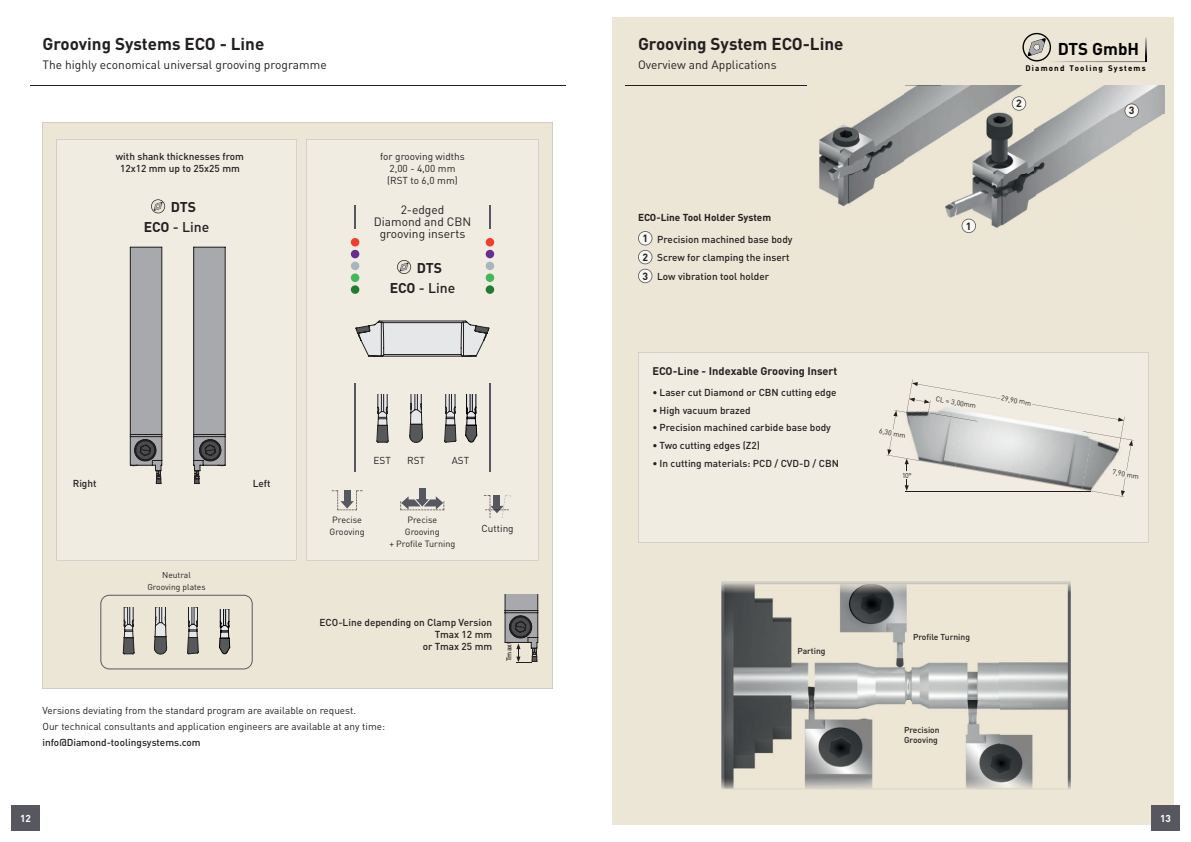
<style>
.page{position:relative;width:1191px;height:842px;background:#fff}
.page>*{position:absolute;margin:0;border:0;box-sizing:border-box;transform-origin:0 0}
.t1{font:700 17px "DIN Pro";color:#231f20}
.t2{font:700 16.9px "DIN Pro";color:#000001}
.t3{font:500 14px "DIN Pro";color:#231f20}
.t4{font:700 14px "DIN Pro";letter-spacing:-.01em;color:#231f20}
.t5{font:12px/12px "DIN Pro";color:#231f20;text-align:center}
.t6{font:700 11px "DIN Pro";color:#231f20}
.t7{font:700 10.4px "DIN Pro";color:#231f20}
.t8{font:500 10px/12px "DIN Pro";color:#231f20}
.t9{font:10px/12px "DIN Pro";color:#231f20}
.t10{font:700 10px "DIN Pro";color:#fff}
.t11{font:9px/12px "DIN Pro";color:#231f20;text-align:center}
.t12{font:500 8.5px/10px "DIN Pro";color:#231f20}
.t13{font:8.5px/12px "DIN Pro";color:#231f20;text-align:center}
.t14{font:700 7.9px "DIN Pro";letter-spacing:.15em;color:#000001}
.t15{font:7px "DIN Pro";color:#231f20}
.t16{font:500 7px "DIN Pro";color:#231f20}
.s1{font-weight:700}
.s2{font-weight:700;font-size:10.4px}
</style>
<div class="page">
<div style="left:612px;top:17px;width:562px;height:808px;background:#ece6d6"></div>
<div style="left:1151px;top:805px;width:28px;height:26px;background:#575760"></div>
<div style="left:11px;top:805px;width:29px;height:26px;background:#575760"></div>
<svg style="left:1145px;top:37px;width:1px;height:25px"></svg>
<svg style="left:1022px;top:33px;width:29px;height:28px"></svg>
<hr style="left:30px;top:85px;width:536px;height:1px;background:#231f20">
<hr style="left:625px;top:85px;width:536px;height:1px;background:#231f20">
<svg style="left:43px;top:122px;width:510px;height:567px;background:#e7e2d3"></svg>
<div style="left:57px;top:139px;width:239px;height:421px;background:#f1ece2"></div>
<div style="left:306px;top:139px;width:233px;height:421px;background:#f1ece2"></div>
<svg style="left:355px;top:320px;width:135px;height:37px;background:#c9c8c9"></svg>
<svg style="left:376px;top:394px;width:12px;height:49px"></svg>
<svg style="left:444px;top:394px;width:12px;height:48px"></svg>
<svg style="left:409px;top:394px;width:14px;height:49px"></svg>
<hr style="left:354px;top:383px;width:1px;height:89px;background:#575760">
<hr style="left:489px;top:383px;width:1px;height:89px;background:#575760">
<svg style="left:489px;top:205px;width:1px;height:24px"></svg>
<svg style="left:354px;top:205px;width:1px;height:24px"></svg>
<svg style="left:332px;top:490px;width:31px;height:21px"></svg>
<div style="left:419px;top:488px;width:7px;height:13px;background:#575760"></div>
<svg style="left:400px;top:496px;width:44px;height:15px"></svg>
<svg style="left:484px;top:495px;width:27px;height:23px"></svg>
<svg style="left:504px;top:595px;width:34px;height:68px;background:#908f8d"></svg>
<svg style="left:130px;top:247px;width:32px;height:237px;background:#9d9da0"></svg>
<svg style="left:193px;top:247px;width:33px;height:237px;background:#9c9c9e"></svg>
<svg style="left:465px;top:394px;width:12px;height:49px"></svg>
<svg style="left:100px;top:595px;width:153px;height:74px;background:#d2cec1"></svg>
<div style="left:638px;top:352px;width:510px;height:191px;background:#f1ece2"></div>
<img style="left:807px;top:85px;width:134px;height:122px">
<img style="left:941px;top:85px;width:223px;height:143px">
<svg style="left:721px;top:581px;width:349px;height:208px"></svg>
<img style="left:1081px;top:497px;width:43px;height:2px">
<svg style="left:877px;top:379px;width:263px;height:118px"></svg>
<svg style="left:961px;top:219px;width:15px;height:14px"></svg>
<svg style="left:1011px;top:96px;width:15px;height:15px"></svg>
<svg style="left:1124px;top:104px;width:14px;height:14px"></svg>
<svg style="left:638px;top:231px;width:14px;height:52px"></svg>
<div style="left:642px;top:272px;width:6px;height:8px;background:#f8f7f1"></div>
<div style="left:351px;top:238px;width:8px;height:8px;background:#ef3e2e;border-radius:50%"></div>
<div style="left:351px;top:250px;width:8px;height:8px;background:#662e90;border-radius:50%"></div>
<div style="left:351px;top:262px;width:8px;height:8px;background:#a7b6be;border-radius:50%"></div>
<div style="left:351px;top:273px;width:8px;height:9px;background:#42b75b;border-radius:50%"></div>
<div style="left:351px;top:285px;width:8px;height:9px;background:#217b31;border-radius:50%"></div>
<div style="left:486px;top:238px;width:8px;height:8px;background:#ef3e2e;border-radius:50%"></div>
<div style="left:486px;top:250px;width:8px;height:8px;background:#662e90;border-radius:50%"></div>
<div style="left:486px;top:262px;width:8px;height:8px;background:#a7b6be;border-radius:50%"></div>
<div style="left:486px;top:273px;width:8px;height:9px;background:#42b75b;border-radius:50%"></div>
<div style="left:486px;top:285px;width:8px;height:9px;background:#217b31;border-radius:50%"></div>
<svg style="left:397px;top:260px;width:14px;height:14px"></svg>
<svg style="left:398px;top:261px;width:12px;height:12px"></svg>
<svg style="left:400px;top:263px;width:8px;height:8px"></svg>
<svg style="left:151px;top:199px;width:14px;height:14px"></svg>
<svg style="left:152px;top:200px;width:12px;height:13px"></svg>
<svg style="left:154px;top:202px;width:8px;height:9px"></svg>
<h1 class="t1" style="left:43px;top:32px;width:223px">Grooving Systems ECO - Line</h1>
<p class="t5" style="left:43px;top:58px;width:286px">The highly economical universal grooving programme</p>
<p class="t8" style="left:116px;top:150px;width:130px;text-align:center">with shank thicknesses from<br>12x12 mm up to 25x25 mm</p>
<h3 class="t4" style="left:171px;top:198px;width:27px">DTS</h3>
<h3 class="t3" style="left:144px;top:218px;width:67px"><span class="s1">ECO</span> - Line</h3>
<p class="t9" style="left:380px;top:150px;width:86px;text-align:center">for grooving widths<br>2,00 - 4,00 mm (RST to 6,0 mm)</p>
<p class="t5" style="left:374px;top:203px;width:99px">2-edged<br>Diamond and CBN grooving inserts</p>
<h3 class="t4" style="left:417px;top:258px;width:27px">DTS</h3>
<h3 class="t3" style="left:390px;top:278px;width:67px"><span class="s1">ECO</span> - Line</h3>
<p class="t8" style="left:73px;top:477px;width:25px">Right</p>
<p class="t8" style="left:253px;top:477px;width:19px">Left</p>
<p class="t13" style="left:147px;top:569px;width:60px">Neutral<br>Grooving plates</p>
<p class="t9" style="left:373px;top:453px;width:19px">EST</p>
<p class="t9" style="left:407px;top:453px;width:19px">RST</p>
<p class="t9" style="left:452px;top:453px;width:19px">AST</p>
<p class="t11" style="left:330px;top:514px;width:37px;text-align:left">Precise<br>Grooving</p>
<p class="t11" style="left:389px;top:514px;width:67px">Precise<br>Grooving<br>+ Profile Turning</p>
<p class="t9" style="left:481px;top:522px;width:34px">Cutting</p>
<p class="t8" style="left:319px;top:616px;width:174px;text-align:right">ECO-Line depending on Clamp Version<br>Tmax 12 mm<br>or Tmax 25 mm</p>
<p class="t16" style="left:504px;top:661px;width:18px;rotate:-90deg">Tmax</p>
<p class="t9" style="left:43px;top:702px;width:344px;line-height:16px">Versions deviating from the standard program are available on request.<br>Our technical consultants and application engineers are available at any time:</p>
<p class="t8" style="left:43px;top:736px;width:160px">info@Diamond-toolingsystems.com</p>
<h1 class="t1" style="left:638px;top:32px;width:207px">Grooving System ECO-Line</h1>
<p class="t5" style="left:638px;top:58px;width:140px">Overview and Applications</p>
<h2 class="t2" style="left:1057px;top:35px;width:83px">DTS GmbH</h2>
<p class="t14" style="left:1025px;top:62px;width:122px">Diamond Tooling Systems</p>
<p class="t7" style="left:1016px;top:96px;width:7px">2</p>
<p class="t7" style="left:1128px;top:104px;width:7px">3</p>
<p class="t8" style="left:642px;top:206px;width:152px;line-height:21.7px;text-indent:-4px"><span class="s1">ECO-Line Tool Holder System<br></span><span class="s2">1</span> Precision machined base body</p>
<p class="t8" style="left:642px;top:248px;width:149px;line-height:18.8px"><span class="s2">2</span> Screw for clamping the insert<br><span class="s2">3</span> Low vibration tool holder</p>
<p class="t6" style="left:652px;top:364px;width:186px">ECO-Line - Indexable Grooving Insert</p>
<p class="t8" style="left:652px;top:386px;width:186px">• Laser cut Diamond or CBN cutting edge</p>
<p class="t8" style="left:652px;top:404px;width:100px">• High vacuum brazed</p>
<p class="t8" style="left:652px;top:421px;width:180px">• Precision machined carbide base body</p>
<p class="t8" style="left:652px;top:439px;width:109px">• Two cutting edges (Z2)</p>
<p class="t8" style="left:652px;top:457px;width:188px">• In cutting materials: PCD / CVD-D / CBN</p>
<p class="t7" style="left:966px;top:219px;width:7px">1</p>
<p class="t15" style="left:880px;top:426px;width:28px;rotate:10deg">6,30 mm</p>
<p class="t15" style="left:902px;top:470px;width:11px">10°</p>
<p class="t15" style="left:937px;top:394px;width:42px;rotate:10deg">CL = 3,00mm</p>
<p class="t15" style="left:1002px;top:393px;width:32px;rotate:10deg">29,90 mm</p>
<p class="t15" style="left:1113px;top:467px;width:28px;rotate:10deg">7,90 mm</p>
<p class="t12" style="left:797px;top:646px;width:30px">Parting</p>
<p class="t12" style="left:913px;top:632px;width:58px">Profile Turning</p>
<p class="t12" style="left:904px;top:724px;width:37px">Precision<br>Grooving</p>
<p class="t10" style="left:20px;top:811px;width:12px">12</p>
<p class="t10" style="left:1160px;top:811px;width:12px">13</p>
</div>
